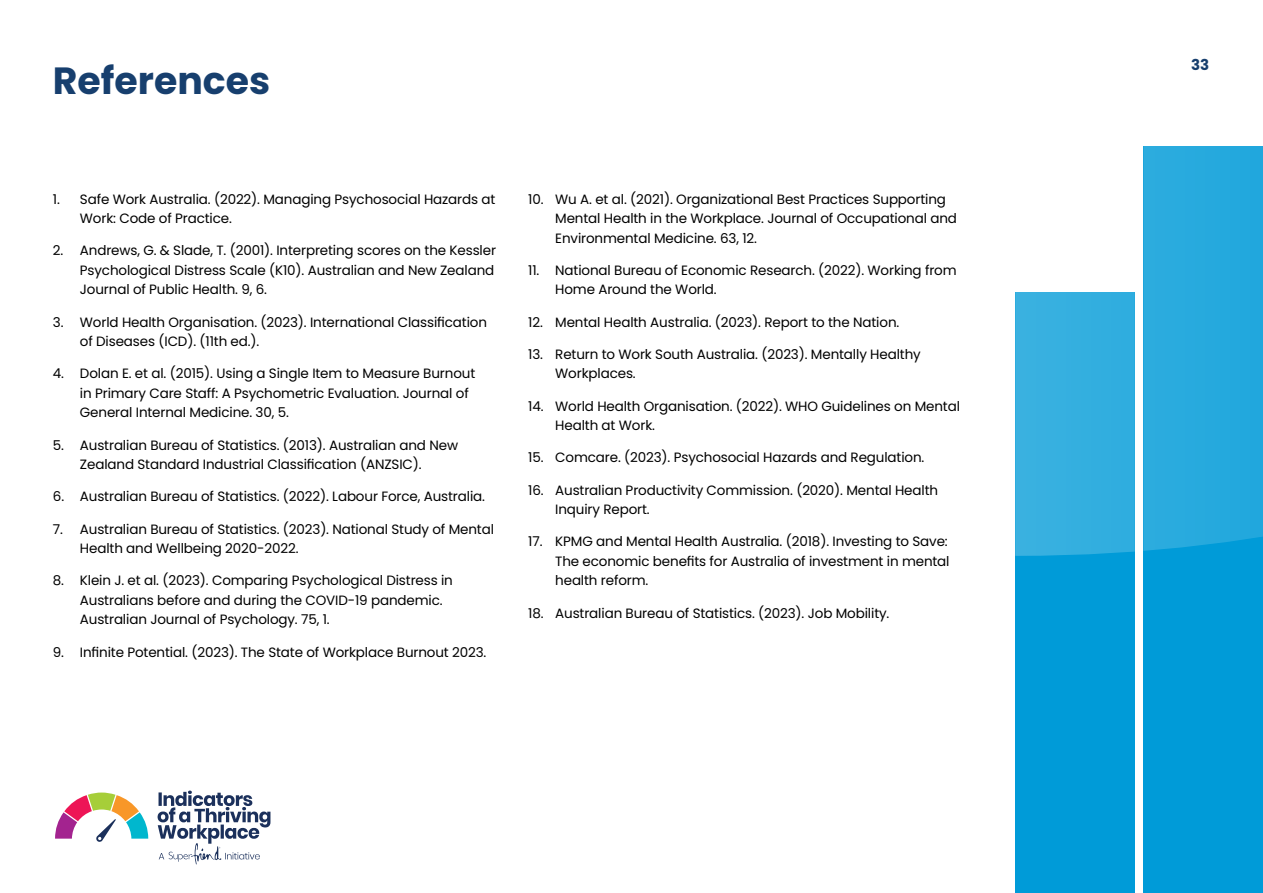
<style>
.page{position:relative;width:1263px;height:893px;background:#fff}
.page>*{position:absolute;margin:0;border:0;box-sizing:border-box;transform-origin:0 0}
.t1{font:700 37.8px "Poppins";color:#173f6e}
.t2{font:700 15px "Poppins";color:#173f6e}
.t3{font:13.5px/19.5px "Poppins";letter-spacing:-.01em;color:#000}
</style>
<div class="page">
<div style="left:1015px;top:292px;width:120px;height:601px;background:#009bd8"></div>
<div style="left:1143px;top:147px;width:120px;height:746px;background:#009bd8"></div>
<svg style="left:1015px;top:146px;width:248px;height:410px"></svg>
<svg style="left:55px;top:792px;width:93px;height:50px"></svg>
<svg style="left:158px;top:791px;width:112px;height:73px"></svg>
<h1 class="t1" style="left:53px;top:58px;width:219px">References</h1>
<p class="t3" style="left:80px;top:189px;width:417px;text-indent:-27px">1. Safe Work Australia. (2022). Managing Psychosocial Hazards at<br>Work: Code of Practice.</p>
<p class="t3" style="left:80px;top:241px;width:418px;text-indent:-27px">2. Andrews, G. &amp; Slade, T. (2001). Interpreting scores on the Kessler<br>Psychological Distress Scale (K10). Australian and New Zealand<br>Journal of Public Health. 9, 6.</p>
<p class="t3" style="left:80px;top:312px;width:409px;text-indent:-27px">3. World Health Organisation. (2023). International Classification of Diseases (ICD). (11th ed.).</p>
<p class="t3" style="left:80px;top:364px;width:397px;text-indent:-27px">4. Dolan E. et al. (2015). Using a Single Item to Measure Burnout in Primary Care Staff: A Psychometric Evaluation. Journal of<br>General Internal Medicine. 30, 5.</p>
<p class="t3" style="left:80px;top:435px;width:380px;text-indent:-27px">5. Australian Bureau of Statistics. (2013). Australian and New<br>Zealand Standard Industrial Classification (ANZSIC).</p>
<p class="t3" style="left:53px;top:487px;width:434px">6. Australian Bureau of Statistics. (2022). Labour Force, Australia.</p>
<p class="t3" style="left:80px;top:519px;width:416px;text-indent:-27px">7. Australian Bureau of Statistics. (2023). National Study of Mental<br>Health and Wellbeing 2020-2022.</p>
<p class="t3" style="left:80px;top:571px;width:374px;text-indent:-27px">8. Klein J. et al. (2023). Comparing Psychological Distress in<br>Australians before and during the COVID-19 pandemic.<br>Australian Journal of Psychology. 75, 1.</p>
<p class="t3" style="left:53px;top:642px;width:435px">9. Infinite Potential. (2023). The State of Workplace Burnout 2023.</p>
<p class="t3" style="left:555px;top:189px;width:403px;text-indent:-27px">10. Wu A. et al. (2021). Organizational Best Practices Supporting<br>Mental Health in the Workplace. Journal of Occupational and<br>Environmental Medicine. 63, 12.</p>
<p class="t3" style="left:555px;top:260px;width:403px;text-indent:-27px">11. National Bureau of Economic Research. (2022). Working from<br>Home Around the World.</p>
<p class="t3" style="left:528px;top:312px;width:373px">12. Mental Health Australia. (2023). Report to the Nation.</p>
<p class="t3" style="left:555px;top:344px;width:367px;text-indent:-27px">13. Return to Work South Australia. (2023). Mentally Healthy<br>Workplaces.</p>
<p class="t3" style="left:555px;top:396px;width:406px;text-indent:-27px">14. World Health Organisation. (2022). WHO Guidelines on Mental<br>Health at Work.</p>
<p class="t3" style="left:528px;top:448px;width:398px">15. Comcare. (2023). Psychosocial Hazards and Regulation.</p>
<p class="t3" style="left:555px;top:480px;width:384px;text-indent:-27px">16. Australian Productivity Commission. (2020). Mental Health<br>Inquiry Report.</p>
<p class="t3" style="left:555px;top:532px;width:396px;text-indent:-27px">17. KPMG and Mental Health Australia. (2018). Investing to Save:<br>The economic benefits for Australia of investment in mental health reform.</p>
<p class="t3" style="left:528px;top:603px;width:363px">18. Australian Bureau of Statistics. (2023). Job Mobility.</p>
<p class="t2" style="left:1191px;top:56px;width:20px">33</p>
</div>
